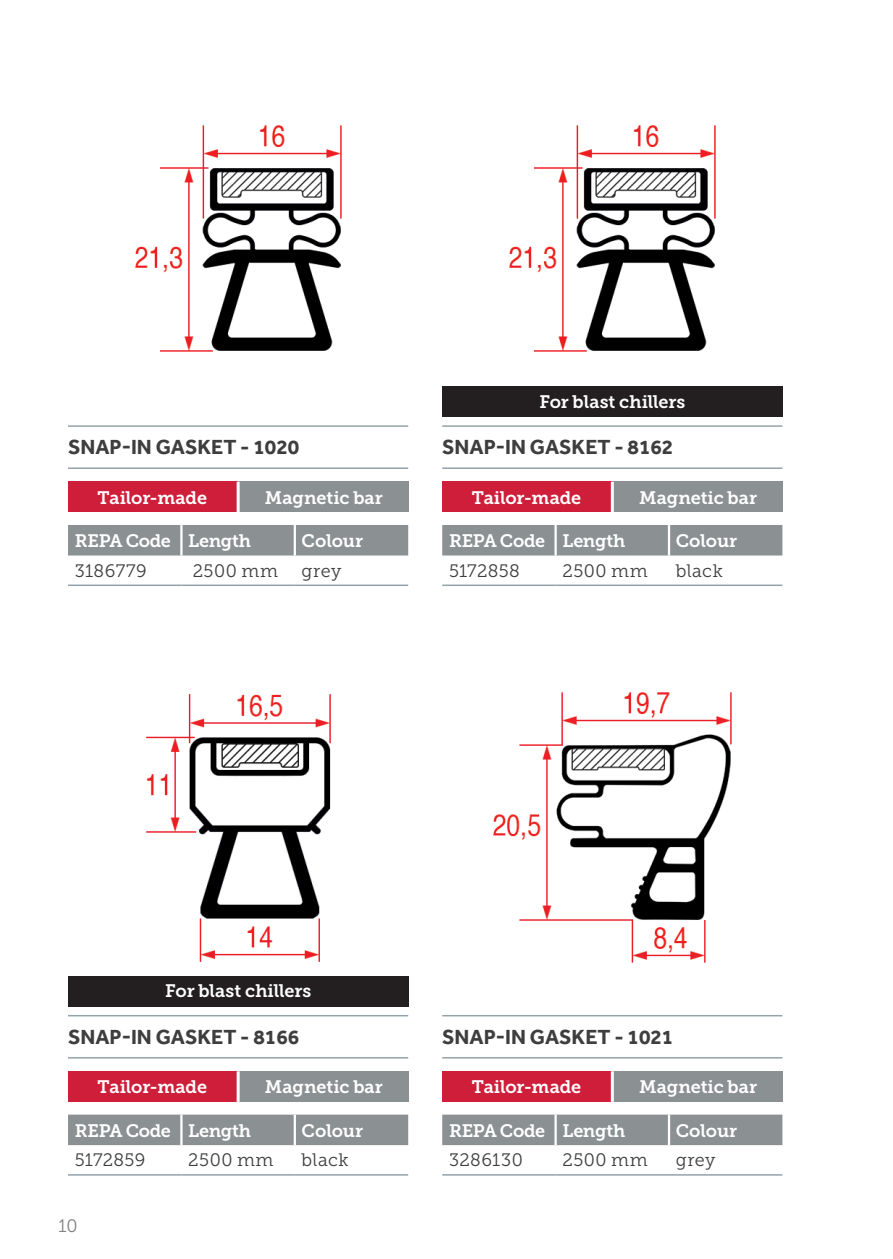
<style>
.page{position:relative;width:893px;height:1259px;background:#fff}
.page>*{position:absolute;margin:0;border:0;box-sizing:border-box;transform-origin:0 0}
.t1{font:700 21px "Effra";color:#3e3e3f}
.t2{font:18px "Museo Slab 700";letter-spacing:-.005em;color:#fff}
.t3{font:18px "Museo Slab 300";letter-spacing:.025em;color:#3e3e3f}
.t4{font:18px "Museo Slab 300";color:#808285}
</style>
<div class="page">
<img style="left:135px;top:125px;width:207px;height:227px">
<img style="left:509px;top:125px;width:207px;height:227px">
<hr style="left:68px;top:425px;width:340px;height:2px;background:#94a2aa">
<hr style="left:68px;top:467px;width:340px;height:2px;background:#94a2aa">
<hr style="left:442px;top:425px;width:340px;height:2px;background:#94a2aa">
<hr style="left:442px;top:467px;width:340px;height:2px;background:#94a2aa">
<div style="left:68px;top:482px;width:170px;height:30px;background:#cf1e3a"></div>
<div style="left:238px;top:482px;width:170px;height:30px;background:#8b9093"></div>
<hr style="left:237px;top:482px;width:3px;height:30px;background:#fff">
<div style="left:442px;top:482px;width:170px;height:30px;background:#cf1e3a"></div>
<div style="left:612px;top:482px;width:170px;height:30px;background:#8b9093"></div>
<hr style="left:611px;top:482px;width:3px;height:30px;background:#fff">
<div style="left:68px;top:525px;width:340px;height:30px;background:#8b9093"></div>
<hr style="left:180px;top:525px;width:3px;height:30px;background:#fff">
<hr style="left:294px;top:525px;width:2px;height:30px;background:#fff">
<hr style="left:68px;top:584px;width:113px;height:2px;background:#94a2aa">
<hr style="left:181px;top:584px;width:114px;height:2px;background:#94a2aa">
<hr style="left:295px;top:584px;width:113px;height:2px;background:#94a2aa">
<div style="left:442px;top:525px;width:340px;height:30px;background:#8b9093"></div>
<hr style="left:554px;top:525px;width:3px;height:30px;background:#fff">
<hr style="left:668px;top:525px;width:2px;height:30px;background:#fff">
<hr style="left:442px;top:584px;width:114px;height:2px;background:#94a2aa">
<hr style="left:556px;top:584px;width:113px;height:2px;background:#94a2aa">
<hr style="left:669px;top:584px;width:113px;height:2px;background:#94a2aa">
<img style="left:146px;top:694px;width:185px;height:268px">
<img style="left:493px;top:692px;width:239px;height:271px">
<hr style="left:68px;top:1015px;width:340px;height:1px;background:#94a2aa">
<hr style="left:68px;top:1057px;width:340px;height:1px;background:#94a2aa">
<hr style="left:442px;top:1015px;width:340px;height:1px;background:#94a2aa">
<hr style="left:442px;top:1057px;width:340px;height:1px;background:#94a2aa">
<div style="left:68px;top:1071px;width:170px;height:30px;background:#cf1e3a"></div>
<div style="left:238px;top:1071px;width:170px;height:30px;background:#8b9093"></div>
<hr style="left:237px;top:1071px;width:3px;height:30px;background:#fff">
<div style="left:442px;top:1071px;width:170px;height:30px;background:#cf1e3a"></div>
<div style="left:612px;top:1071px;width:170px;height:30px;background:#8b9093"></div>
<hr style="left:611px;top:1071px;width:3px;height:30px;background:#fff">
<div style="left:68px;top:1114px;width:340px;height:31px;background:#8b9093"></div>
<hr style="left:180px;top:1114px;width:3px;height:31px;background:#fff">
<hr style="left:294px;top:1114px;width:2px;height:31px;background:#fff">
<hr style="left:68px;top:1174px;width:113px;height:1px;background:#94a2aa">
<hr style="left:181px;top:1174px;width:114px;height:1px;background:#94a2aa">
<hr style="left:295px;top:1174px;width:113px;height:1px;background:#94a2aa">
<div style="left:442px;top:1114px;width:340px;height:31px;background:#8b9093"></div>
<hr style="left:554px;top:1114px;width:3px;height:31px;background:#fff">
<hr style="left:668px;top:1114px;width:2px;height:31px;background:#fff">
<hr style="left:442px;top:1174px;width:114px;height:1px;background:#94a2aa">
<hr style="left:556px;top:1174px;width:113px;height:1px;background:#94a2aa">
<hr style="left:669px;top:1174px;width:113px;height:1px;background:#94a2aa">
<div style="left:442px;top:387px;width:341px;height:30px;background:#231f20"></div>
<div style="left:68px;top:976px;width:341px;height:30px;background:#231f20"></div>
<p class="t2" style="left:539px;top:391px;width:148px">For blast chillers</p>
<p class="t1" style="left:68px;top:434px;width:233px">SNAP-IN GASKET - 1020</p>
<p class="t1" style="left:442px;top:434px;width:233px">SNAP-IN GASKET - 8162</p>
<p class="t2" style="left:98px;top:487px;width:111px">Tailor-made</p>
<p class="t2" style="left:265px;top:487px;width:119px">Magnetic bar</p>
<p class="t2" style="left:472px;top:487px;width:111px">Tailor-made</p>
<p class="t2" style="left:639px;top:487px;width:119px">Magnetic bar</p>
<p class="t2" style="left:75px;top:530px;width:178px">REPA Code Length</p>
<p class="t2" style="left:302px;top:530px;width:63px">Colour</p>
<p class="t3" style="left:75px;top:561px;width:73px">3186779</p>
<p class="t3" style="left:193px;top:561px;width:87px">2500 mm</p>
<p class="t3" style="left:302px;top:561px;width:41px">grey</p>
<p class="t2" style="left:449px;top:530px;width:178px">REPA Code Length</p>
<p class="t2" style="left:676px;top:530px;width:63px">Colour</p>
<p class="t3" style="left:449px;top:561px;width:72px">5172858</p>
<p class="t3" style="left:562px;top:561px;width:87px">2500 mm</p>
<p class="t3" style="left:676px;top:561px;width:49px">black</p>
<p class="t2" style="left:165px;top:980px;width:148px">For blast chillers</p>
<p class="t1" style="left:68px;top:1024px;width:233px">SNAP-IN GASKET - 8166</p>
<p class="t1" style="left:442px;top:1024px;width:233px">SNAP-IN GASKET - 1021</p>
<p class="t2" style="left:98px;top:1077px;width:111px">Tailor-made</p>
<p class="t2" style="left:265px;top:1077px;width:119px">Magnetic bar</p>
<p class="t2" style="left:472px;top:1077px;width:111px">Tailor-made</p>
<p class="t2" style="left:639px;top:1077px;width:119px">Magnetic bar</p>
<p class="t2" style="left:75px;top:1120px;width:178px">REPA Code Length</p>
<p class="t2" style="left:302px;top:1120px;width:63px">Colour</p>
<p class="t3" style="left:75px;top:1150px;width:72px">5172859</p>
<p class="t3" style="left:188px;top:1150px;width:87px">2500 mm</p>
<p class="t3" style="left:302px;top:1150px;width:49px">black</p>
<p class="t2" style="left:449px;top:1120px;width:178px">REPA Code Length</p>
<p class="t2" style="left:676px;top:1120px;width:63px">Colour</p>
<p class="t3" style="left:449px;top:1150px;width:75px">3286130</p>
<p class="t3" style="left:562px;top:1150px;width:87px">2500 mm</p>
<p class="t3" style="left:676px;top:1150px;width:41px">grey</p>
<p class="t4" style="left:58px;top:1215px;width:21px">10</p>
</div>
